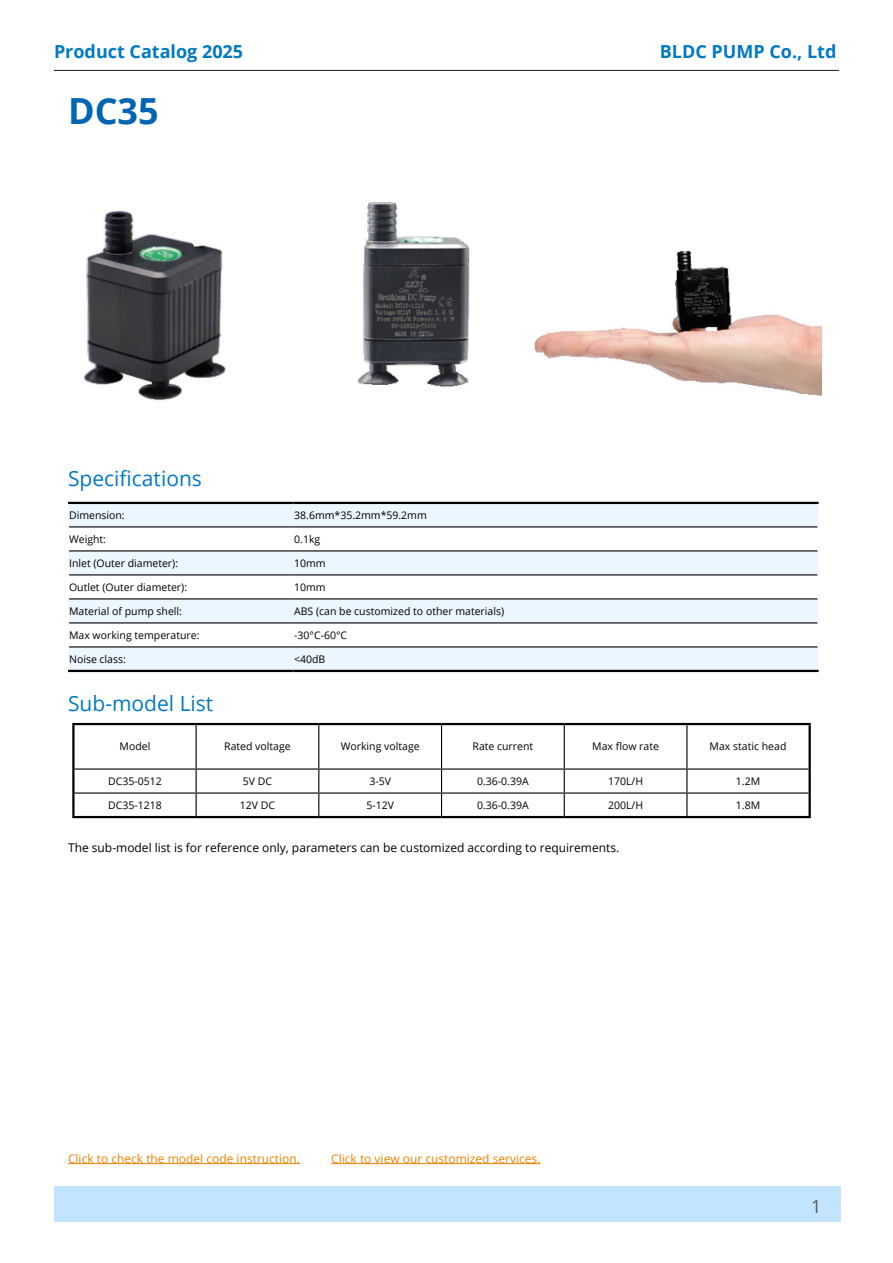
<style>
.page{position:relative;width:893px;height:1263px;background:#fff}
.page>*{position:absolute;margin:0;border:0;box-sizing:border-box;transform-origin:0 0}
.t1{font:700 36px "Open Sans";color:#0065b2}
.t2{font:21px "Open Sans";color:#0079c3}
.t3{font:700 18px "Open Sans";color:#0079c3}
.t4{font:18px "Open Sans";color:#595757}
.t5{font:12px "Open Sans";color:#000}
.t6{font:12px "Open Sans";color:#f08200}
.t7{font:10.5px "Open Sans";color:#000}
</style>
<div class="page">
<div style="left:55px;top:1186px;width:786px;height:36px;background:#c2e4ff"></div>
<hr style="left:54px;top:70px;width:785px;height:1px;background:#1d1a1a">
<hr style="left:68px;top:1163px;width:232px;height:1px;background:#f08200">
<hr style="left:331px;top:1163px;width:209px;height:1px;background:#f08200">
<img style="left:84px;top:202px;width:739px;height:199px">
<hr style="left:72px;top:725px;width:3px;height:44px;background:#000">
<hr style="left:196px;top:725px;width:1px;height:43px;background:#000">
<hr style="left:318px;top:725px;width:1px;height:43px;background:#000">
<hr style="left:441px;top:725px;width:1px;height:43px;background:#000">
<hr style="left:564px;top:725px;width:1px;height:43px;background:#000">
<hr style="left:686px;top:725px;width:1px;height:43px;background:#000">
<hr style="left:72px;top:723px;width:124px;height:2px;background:#000">
<hr style="left:196px;top:723px;width:123px;height:2px;background:#000">
<hr style="left:319px;top:723px;width:123px;height:2px;background:#000">
<hr style="left:442px;top:723px;width:122px;height:2px;background:#000">
<hr style="left:564px;top:723px;width:123px;height:2px;background:#000">
<hr style="left:687px;top:723px;width:124px;height:2px;background:#000">
<hr style="left:808px;top:725px;width:3px;height:44px;background:#000">
<hr style="left:72px;top:769px;width:3px;height:24px;background:#000">
<hr style="left:808px;top:769px;width:3px;height:24px;background:#000">
<hr style="left:72px;top:793px;width:3px;height:23px;background:#000">
<hr style="left:75px;top:768px;width:121px;height:2px;background:#000">
<hr style="left:196px;top:768px;width:123px;height:2px;background:#000">
<hr style="left:319px;top:768px;width:123px;height:2px;background:#000">
<hr style="left:442px;top:768px;width:122px;height:2px;background:#000">
<hr style="left:564px;top:768px;width:123px;height:2px;background:#000">
<hr style="left:687px;top:768px;width:121px;height:2px;background:#000">
<hr style="left:75px;top:792px;width:121px;height:2px;background:#000">
<hr style="left:196px;top:792px;width:123px;height:2px;background:#000">
<hr style="left:319px;top:792px;width:123px;height:2px;background:#000">
<hr style="left:442px;top:792px;width:122px;height:2px;background:#000">
<hr style="left:564px;top:792px;width:123px;height:2px;background:#000">
<hr style="left:687px;top:792px;width:121px;height:2px;background:#000">
<hr style="left:72px;top:816px;width:124px;height:2px;background:#000">
<hr style="left:196px;top:816px;width:123px;height:2px;background:#000">
<hr style="left:319px;top:816px;width:123px;height:2px;background:#000">
<hr style="left:442px;top:816px;width:122px;height:2px;background:#000">
<hr style="left:564px;top:816px;width:123px;height:2px;background:#000">
<hr style="left:687px;top:816px;width:124px;height:2px;background:#000">
<svg style="left:196px;top:770px;width:1px;height:46px"></svg>
<svg style="left:318px;top:770px;width:1px;height:46px"></svg>
<svg style="left:441px;top:770px;width:1px;height:46px"></svg>
<svg style="left:564px;top:770px;width:1px;height:46px"></svg>
<svg style="left:686px;top:770px;width:1px;height:46px"></svg>
<hr style="left:808px;top:793px;width:3px;height:23px;background:#000">
<svg style="left:69px;top:504px;width:749px;height:166px;fill:#ebf6ff"></svg>
<hr style="left:68px;top:502px;width:226px;height:2px;background:#000">
<hr style="left:294px;top:502px;width:524px;height:2px;background:#000">
<hr style="left:69px;top:526px;width:225px;height:1px;background:#000">
<hr style="left:294px;top:526px;width:523px;height:1px;background:#000">
<hr style="left:69px;top:550px;width:225px;height:1px;background:#000">
<hr style="left:294px;top:550px;width:523px;height:1px;background:#000">
<hr style="left:69px;top:574px;width:225px;height:1px;background:#000">
<hr style="left:294px;top:574px;width:523px;height:1px;background:#000">
<hr style="left:69px;top:598px;width:225px;height:1px;background:#000">
<hr style="left:294px;top:598px;width:523px;height:1px;background:#000">
<hr style="left:69px;top:622px;width:225px;height:1px;background:#000">
<hr style="left:294px;top:622px;width:523px;height:1px;background:#000">
<hr style="left:69px;top:646px;width:225px;height:1px;background:#000">
<hr style="left:294px;top:646px;width:523px;height:1px;background:#000">
<hr style="left:68px;top:670px;width:226px;height:2px;background:#000">
<hr style="left:294px;top:670px;width:524px;height:2px;background:#000">
<h3 class="t3" style="left:54px;top:39px;width:191px">Product Catalog 2025</h3>
<h3 class="t3" style="left:660px;top:39px;width:178px">BLDC PUMP Co., Ltd</h3>
<h1 class="t1" style="left:68px;top:86px;width:92px">DC35</h1>
<h2 class="t2" style="left:68px;top:464px;width:135px">Specifications</h2>
<p class="t7" style="left:69px;top:508px;width:57px">Dimension:</p>
<p class="t7" style="left:294px;top:508px;width:134px">38.6mm*35.2mm*59.2mm</p>
<p class="t7" style="left:69px;top:532px;width:38px">Weight:</p>
<p class="t7" style="left:294px;top:532px;width:28px">0.1kg</p>
<p class="t7" style="left:69px;top:556px;width:111px">Inlet (Outer diameter):</p>
<p class="t7" style="left:294px;top:556px;width:33px">10mm</p>
<p class="t7" style="left:69px;top:580px;width:120px">Outlet (Outer diameter):</p>
<p class="t7" style="left:294px;top:580px;width:33px">10mm</p>
<p class="t7" style="left:69px;top:604px;width:114px">Material of pump shell:</p>
<p class="t7" style="left:294px;top:604px;width:211px">ABS (can be customized to other materials)</p>
<p class="t7" style="left:69px;top:628px;width:132px">Max working temperature:</p>
<p class="t7" style="left:294px;top:628px;width:55px">-30°C-60°C</p>
<p class="t7" style="left:69px;top:652px;width:58px">Noise class:</p>
<p class="t7" style="left:294px;top:652px;width:33px">&lt;40dB</p>
<h2 class="t2" style="left:68px;top:689px;width:147px">Sub-model List</h2>
<p class="t7" style="left:120px;top:739px;width:32px">Model</p>
<p class="t7" style="left:224px;top:739px;width:68px">Rated voltage</p>
<p class="t7" style="left:341px;top:739px;width:80px">Working voltage</p>
<p class="t7" style="left:473px;top:739px;width:62px">Rate current</p>
<p class="t7" style="left:592px;top:739px;width:68px">Max flow rate</p>
<p class="t7" style="left:710px;top:739px;width:78px">Max static head</p>
<p class="t7" style="left:108px;top:774px;width:55px">DC35-0512</p>
<p class="t7" style="left:243px;top:774px;width:31px">5V DC</p>
<p class="t7" style="left:369px;top:774px;width:23px">3-5V</p>
<p class="t7" style="left:477px;top:774px;width:53px">0.36-0.39A</p>
<p class="t7" style="left:608px;top:774px;width:37px">170L/H</p>
<p class="t7" style="left:736px;top:774px;width:26px">1.2M</p>
<p class="t7" style="left:108px;top:798px;width:55px">DC35-1218</p>
<p class="t7" style="left:240px;top:798px;width:37px">12V DC</p>
<p class="t7" style="left:366px;top:798px;width:29px">5-12V</p>
<p class="t7" style="left:477px;top:798px;width:53px">0.36-0.39A</p>
<p class="t7" style="left:608px;top:798px;width:37px">200L/H</p>
<p class="t7" style="left:736px;top:798px;width:26px">1.8M</p>
<p class="t5" style="left:68px;top:840px;width:553px">The sub-model list is for reference only, parameters can be customized according to requirements.</p>
<p class="t6" style="left:68px;top:1150px;width:234px">Click to check the model code instruction.</p>
<p class="t6" style="left:331px;top:1150px;width:211px">Click to view our customized services.</p>
<h3 class="t4" style="left:811px;top:1194px;width:12px">1</h3>
</div>
